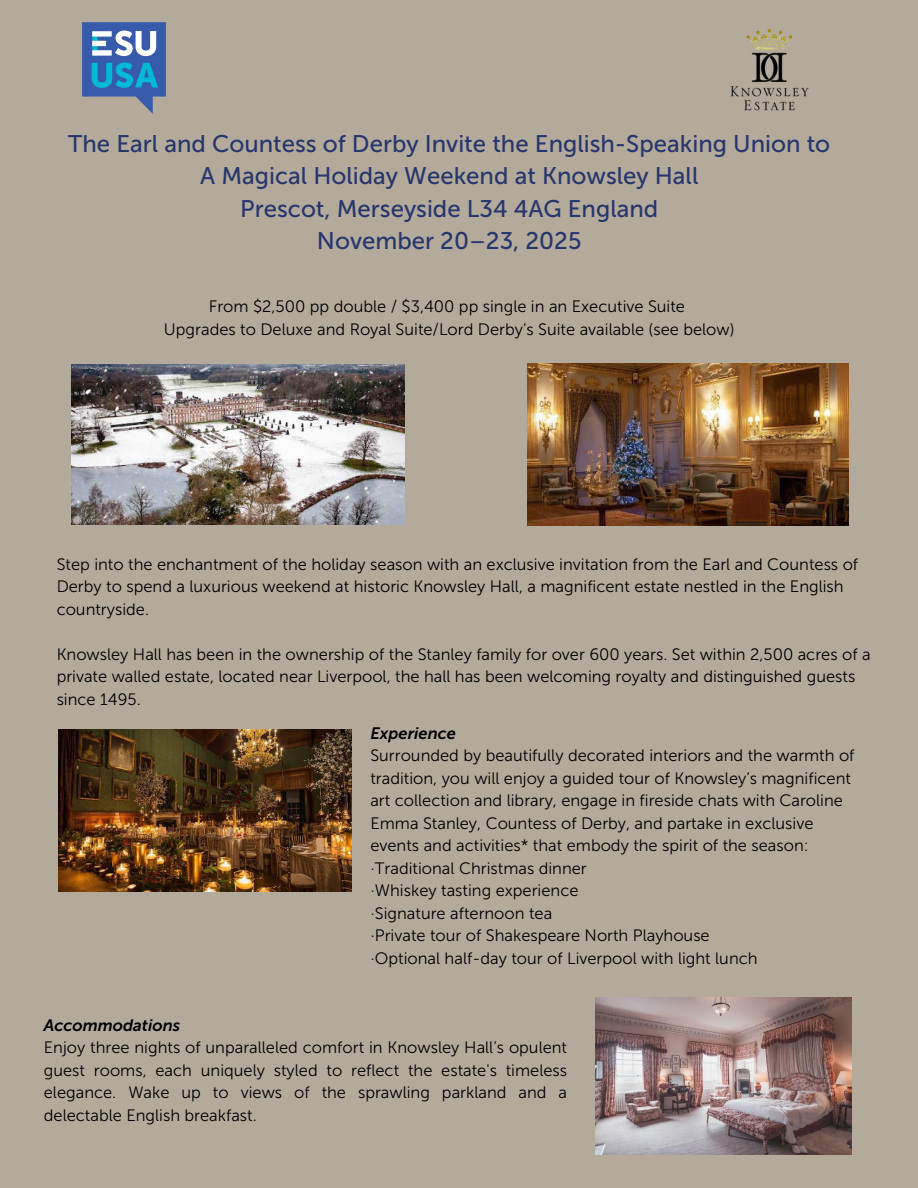
<style>
.page{position:relative;width:918px;height:1188px;background:#b4aa9c}
.page>*{position:absolute;margin:0;border:0;box-sizing:border-box;transform-origin:0 0}
.t1{font:24px/32.7px "Museo Sans 500";color:#27366c;text-align:center}
.t2{font:16.5px/22.5px "Museo Sans 300";color:#000}
.t3{font:italic 16.5px "Museo Sans 700";color:#000}
</style>
<div class="page">
<img style="left:528px;top:364px;width:320px;height:161px">
<img style="left:72px;top:365px;width:333px;height:159px">
<img style="left:58px;top:730px;width:293px;height:161px">
<img style="left:82px;top:22px;width:83px;height:91px">
<img style="left:730px;top:28px;width:79px;height:83px">
<img style="left:595px;top:997px;width:256px;height:158px">
<p class="t1" style="left:68px;top:127px;width:764px">The Earl and Countess of Derby Invite the English-Speaking Union to A Magical Holiday Weekend at Knowsley Hall<br>Prescot, Merseyside L34 4AG England<br>November 20–23, 2025</p>
<p class="t2" style="left:209px;top:296px;width:478px">From $2,500 pp double / $3,400 pp single in an Executive Suite</p>
<p class="t2" style="left:164px;top:318px;width:572px">Upgrades to Deluxe and Royal Suite/Lord Derby’s Suite available (see below)</p>
<p class="t2" style="left:57px;top:553px;width:803px">Step into the enchantment of the holiday season with an exclusive invitation from the Earl and Countess of<br>Derby to spend a luxurious weekend at historic Knowsley Hall, a magnificent estate nestled in the English countryside.</p>
<p class="t2" style="left:57px;top:643px;width:815px">Knowsley Hall has been in the ownership of the Stanley family for over 600 years. Set within 2,500 acres of a private walled estate, located near Liverpool, the hall has been welcoming royalty and distinguished guests since 1495.</p>
<p class="t3" style="left:370px;top:723px;width:87px">Experience</p>
<p class="t2" style="left:370px;top:744px;width:486px">Surrounded by beautifully decorated interiors and the warmth of tradition, you will enjoy a guided tour of Knowsley’s magnificent art collection and library, engage in fireside chats with Caroline Emma Stanley, Countess of Derby, and partake in exclusive events and activities* that embody the spirit of the season:</p>
<p class="t2" style="left:370px;top:857px;width:218px">·Traditional Christmas dinner</p>
<p class="t2" style="left:370px;top:879px;width:210px">·Whiskey tasting experience</p>
<p class="t2" style="left:370px;top:902px;width:183px">·Signature afternoon tea</p>
<p class="t2" style="left:370px;top:924px;width:341px">·Private tour of Shakespeare North Playhouse</p>
<p class="t2" style="left:370px;top:947px;width:389px">·Optional half-day tour of Liverpool with light lunch</p>
<p class="t3" style="left:44px;top:1015px;width:138px">Accommodations</p>
<p class="t2" style="left:44px;top:1036px;width:525px;text-align:justify">Enjoy three nights of unparalleled comfort in Knowsley Hall’s opulent guest rooms, each uniquely styled to reflect the estate's timeless elegance. Wake up to views of the sprawling parkland and a delectable English breakfast.</p>
</div>
